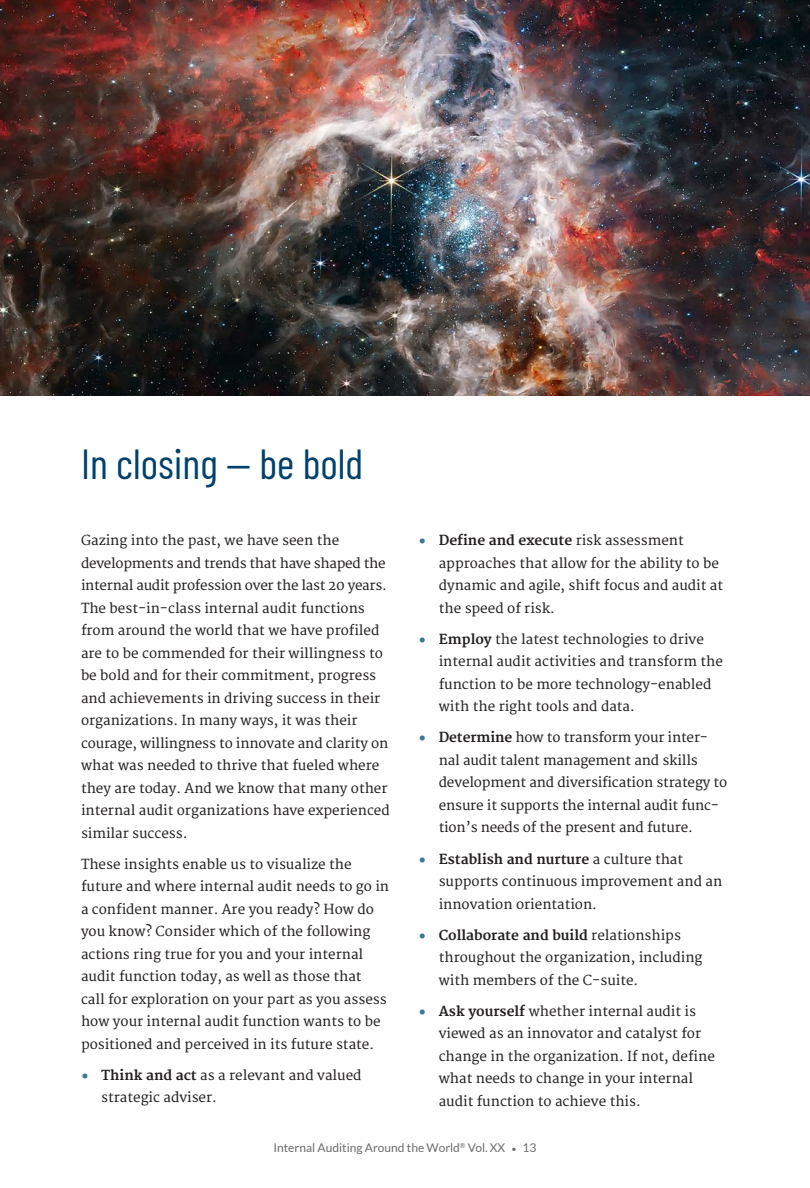
<style>
.page{position:relative;width:810px;height:1188px;background:#fff}
.page>*{position:absolute;margin:0;border:0;box-sizing:border-box;transform-origin:0 0}
.Profile_Title{font:42px "Barlow Condensed";color:#00416b}
.Body{font:13.5px/22.5px "Merriweather";color:#231f20}
.t1{font:12px "Lato";color:#6c6c6f}
.s1{font-family:"Lato";color:#3b7898}
.s2{font-weight:700}
.s3{font-size:9px}
</style>
<div class="page">
<img style="left:0;top:0;width:810px;height:396px">
<p class="Profile_Title" style="left:81px;top:433px;width:284px">In closing — be bold</p>
<p class="Body" style="left:81px;top:530px;width:310px">Gazing into the past, we have seen the developments and trends that have shaped the internal audit profession over the last 20 years.<br>The best-in-class internal audit functions from around the world that we have profiled are to be commended for their willingness to be bold and for their commitment, progress and achievements in driving success in their organizations. In many ways, it was their courage, willingness to innovate and clarity on what was needed to thrive that fueled where they are today. And we know that many other internal audit organizations have experienced similar success.</p>
<p class="Body" style="left:81px;top:853px;width:310px">These insights enable us to visualize the future and where internal audit needs to go in a confident manner. Are you ready? How do you know? Consider which of the following actions ring true for you and your internal audit function today, as well as those that<br>call for exploration on your part as you assess how your internal audit function wants to be positioned and perceived in its future state.</p>
<p class="Body" style="left:101px;top:1064px;width:262px;text-indent:-20px"><span class="s1">•</span> <span class="s2">Think and act</span> as a relevant and valued strategic adviser.</p>
<p class="Body" style="left:439px;top:530px;width:286px;text-indent:-20px"><span class="s1">•</span> <span class="s2">Define and execute</span> risk assessment approaches that allow for the ability to be dynamic and agile, shift focus and audit at the speed of risk.</p>
<p class="Body" style="left:439px;top:628px;width:286px;text-indent:-20px"><span class="s1">•</span> <span class="s2">Employ</span> the latest technologies to drive internal audit activities and transform the function to be more technology-enabled with the right tools and data.</p>
<p class="Body" style="left:439px;top:727px;width:290px;text-indent:-20px"><span class="s1">•</span> <span class="s2">Determine</span> how to transform your inter&shy;nal audit talent management and skills development and diversification strategy to ensure it supports the internal audit func&shy;tion’s needs of the present and future.</p>
<p class="Body" style="left:439px;top:848px;width:285px;text-indent:-20px"><span class="s1">•</span> <span class="s2">Establish and nurture</span> a culture that supports continuous improvement and an innovation orientation.</p>
<p class="Body" style="left:439px;top:924px;width:265px;text-indent:-20px"><span class="s1">•</span> <span class="s2">Collaborate and build</span> relationships throughout the organization, including with members of the C-suite.</p>
<p class="Body" style="left:439px;top:1000px;width:278px;text-indent:-20px"><span class="s1">•</span> <span class="s2">Ask yourself</span> whether internal audit is viewed as an innovator and catalyst for change in the organization. If not, define what needs to change in your internal audit function to achieve this.</p>
<p class="t1" style="left:273px;top:1141px;width:265px">Internal Auditing Around the World<sup>®</sup> Vol. XX <span class="s3">•</span> 13</p>
</div>
